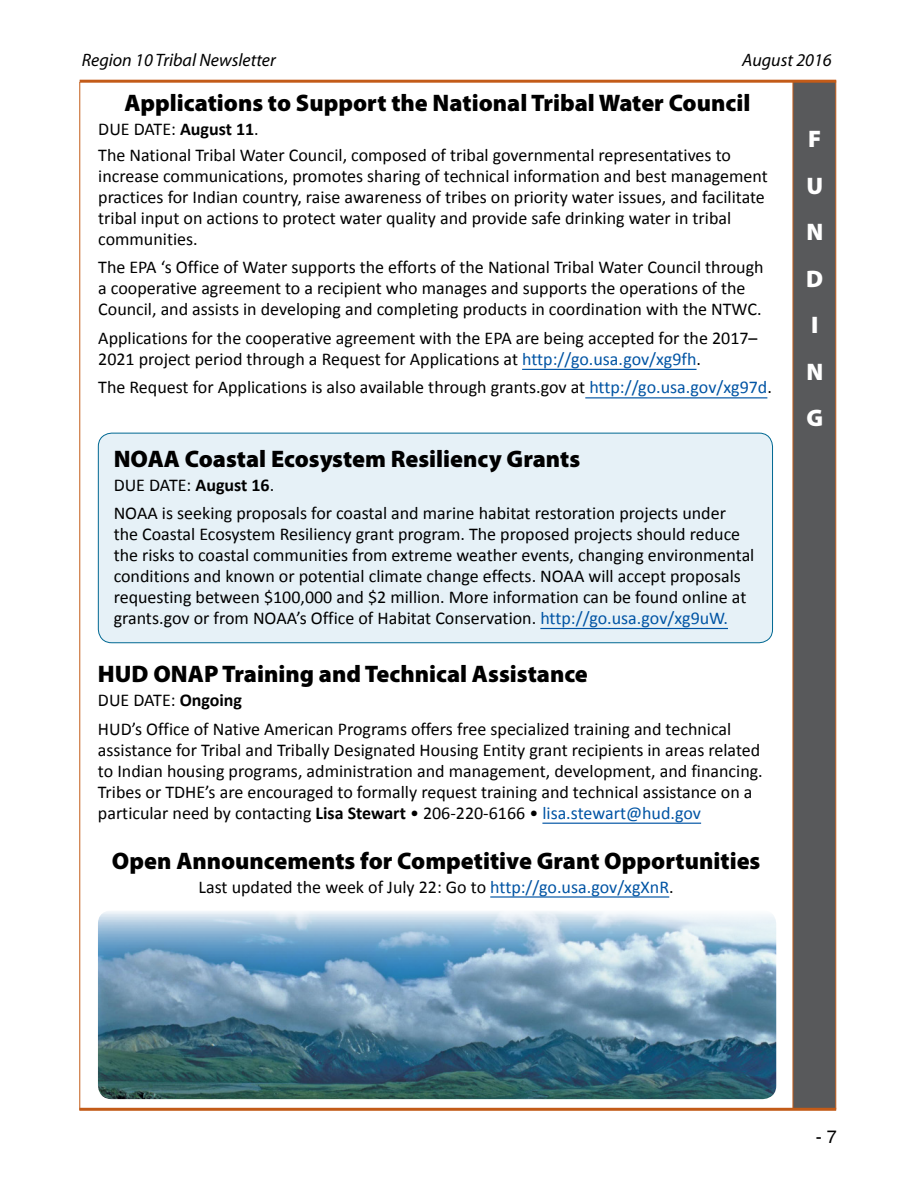
<style>
.page{position:relative;width:918px;height:1188px;background:#fff}
.page>*{position:absolute;margin:0;border:0;box-sizing:border-box;transform-origin:0 0}
.Heading_1{font:900 24px "Myriad Pro";color:#000}
.t1{font:900 24px/46.5px "Myriad Pro";color:#fff}
.Body_Text{font:18px/21px "Calibri";color:#000}
.t2{font:italic 18px "Myriad";color:#000}
.t3{font:18px "Helvetica";color:#000}
.s1{font-weight:700}
.s2{color:#0054a4}
</style>
<div class="page">
<img style="left:98px;top:911px;width:678px;height:188px">
<div style="left:793px;top:81px;width:43px;height:1028px;background:#58595b;border:1px solid #c35b18"></div>
<hr style="left:80px;top:80px;width:756px;height:3px;background:#c35b18">
<hr style="left:80px;top:82px;width:1px;height:1028px;background:#c35b18">
<hr style="left:79px;top:1108px;width:757px;height:3px;background:#c35b18">
<hr style="left:522px;top:369px;width:175px;height:1px;background:#0054a4">
<hr style="left:585px;top:397px;width:182px;height:1px;background:#0054a4">
<div style="left:98px;top:433px;width:675px;height:210px;background:#e6f1f7;border-radius:14px"></div>
<hr style="left:540px;top:628px;width:188px;height:1px;background:#0054a4">
<div style="left:98px;top:433px;width:675px;height:210px;border:1px solid #006892;border-radius:14px"></div>
<hr style="left:542px;top:823px;width:159px;height:1px;background:#0054a4">
<hr style="left:490px;top:896px;width:179px;height:2px;background:#0054a4">
<p class="t2" style="left:82px;top:51px;width:196px">Region 10 Tribal Newsletter</p>
<p class="t2" style="left:742px;top:51px;width:91px">August 2016</p>
<h1 class="Heading_1" style="left:125px;top:90px;width:627px">Applications to Support the National Tribal Water Council</h1>
<p class="Body_Text" style="left:98px;top:119px;width:162px">DUE DATE: <span class="s1">August 11</span>.</p>
<p class="Body_Text" style="left:98px;top:144px;width:671px">The National Tribal Water Council, composed of tribal governmental representatives to increase communications, promotes sharing of technical information and best management practices for Indian country, raise awareness of tribes on priority water issues, and facilitate tribal input on actions to protect water quality and provide safe drinking water in tribal communities.</p>
<p class="Body_Text" style="left:98px;top:257px;width:667px">The EPA ‘s Office of Water supports the efforts of the National Tribal Water Council through a cooperative agreement to a recipient who manages and supports the operations of the<br>Council, and assists in developing and completing products in coordination with the NTWC.</p>
<p class="Body_Text" style="left:98px;top:327px;width:661px">Applications for the cooperative agreement with the EPA are being accepted for the 2017–<br>2021 project period through a Request for Applications at <span class="s2">http://go.usa.gov/xg9fh</span>.</p>
<p class="Body_Text" style="left:98px;top:377px;width:675px">The Request for Applications is also available through grants.gov at <span class="s2">http://go.usa.gov/xg97d</span>.</p>
<h1 class="Heading_1" style="left:114px;top:445px;width:468px">NOAA Coastal Ecosystem Resiliency Grants</h1>
<p class="Body_Text" style="left:114px;top:474px;width:162px">DUE DATE: <span class="s1">August 16</span>.</p>
<p class="Body_Text" style="left:114px;top:503px;width:642px">NOAA is seeking proposals for coastal and marine habitat restoration projects under the Coastal Ecosystem Resiliency grant program. The proposed projects should reduce the risks to coastal communities from extreme weather events, changing environmental conditions and known or potential climate change effects. NOAA will accept proposals requesting between $100,000 and $2 million. More information can be found online at grants.gov or from NOAA’s Office of Habitat Conservation. <span class="s2">http://go.usa.gov/xg9uW.</span></p>
<h1 class="Heading_1" style="left:98px;top:660px;width:491px">HUD ONAP Training and Technical Assistance</h1>
<p class="Body_Text" style="left:98px;top:690px;width:146px">DUE DATE: <span class="s1">Ongoing</span></p>
<p class="Body_Text" style="left:98px;top:718px;width:666px">HUD’s Office of Native American Programs offers free specialized training and technical assistance for Tribal and Tribally Designated Housing Entity grant recipients in areas related to Indian housing programs, administration and management, development, and financing.<br>Tribes or TDHE’s are encouraged to formally request training and technical assistance on a particular need by contacting <span class="s1">Lisa Stewart</span> • 206-220-6166 • <span class="s2">lisa.stewart@hud.gov</span></p>
<h1 class="Heading_1" style="left:112px;top:847px;width:650px">Open Announcements for Competitive Grant Opportunities</h1>
<p class="Body_Text" style="left:199px;top:876px;width:477px">Last updated the week of July 22: Go to <span class="s2">http://go.usa.gov/xgXnR</span>.</p>
<h1 class="t1" style="left:806px;top:116px;width:19px">F<br>U<br>N<br>D<br>I<br>N<br>G</h1>
<p class="t3" style="left:816px;top:1126px;width:23px">- 7</p>
</div>
